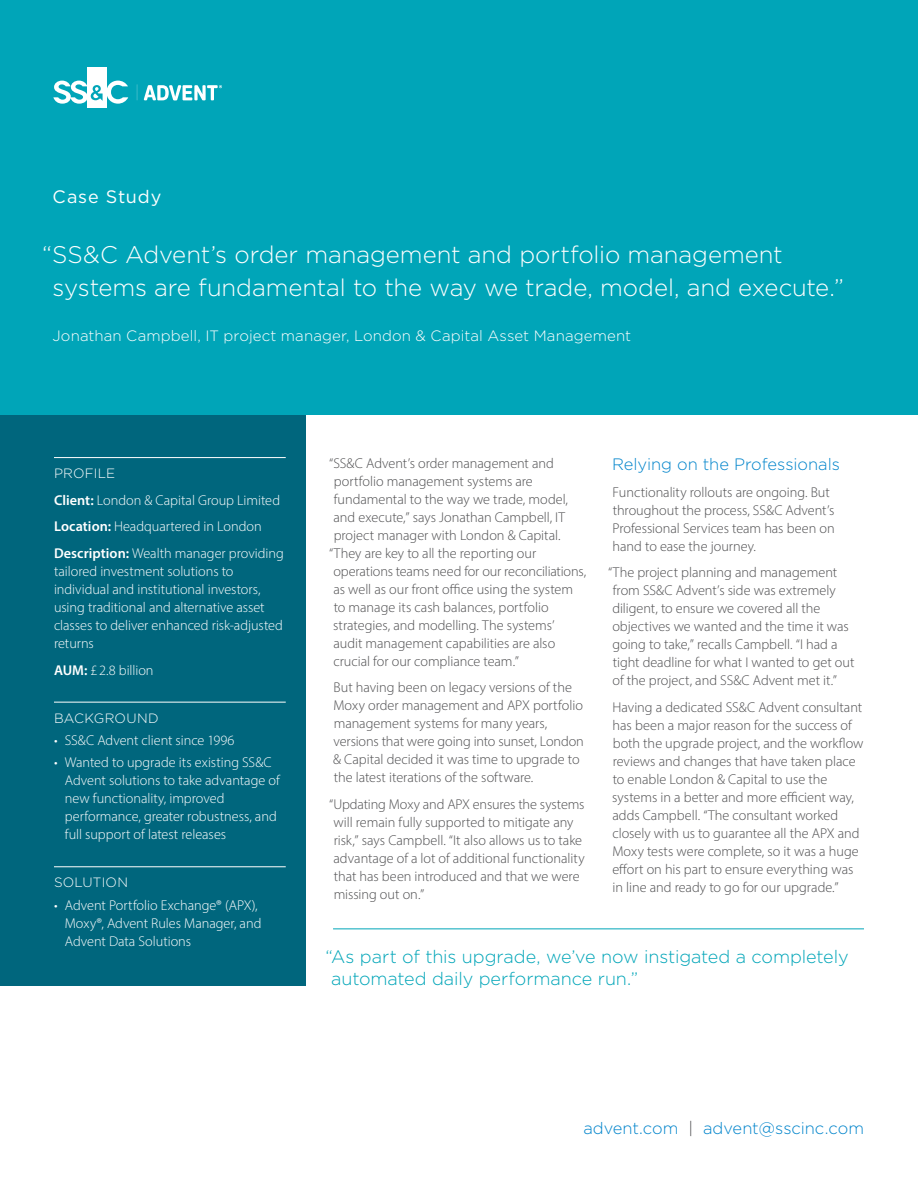
<style>
.page{position:relative;width:918px;height:1188px;background:#fff}
.page>*{position:absolute;margin:0;border:0;box-sizing:border-box;transform-origin:0 0}
.t1{font:300 24px/33px "Gotham";letter-spacing:-.005em;color:#fff}
.t2{font:300 18px/22.5px "Gotham";letter-spacing:-.005em;color:#00a5b8}
.t3{font:18px "Gotham";letter-spacing:.045em;color:#fff}
.t4{font:300 16.5px "Gotham";letter-spacing:-.005em;color:#0084cb}
.t5{font:300 15px "Gotham";letter-spacing:.01em;color:#fff}
.t6{font:300 14.25px/18px "Myriad Pro";letter-spacing:-.005em;color:#4d4d4f}
.t7{font:300 14.25px/18px "Myriad Pro";letter-spacing:-.005em;color:#fff}
.t8{font:300 13.5px "Gotham";letter-spacing:.015em;color:#fff}
.s1{font-weight:600}
.s2{color:#4d4d4f}
</style>
<div class="page">
<div style="left:0;top:0;width:918px;height:415px;background:#00a5b8"></div>
<svg style="left:137px;top:84px;width:1px;height:16px"></svg>
<div style="left:88px;top:68px;width:19px;height:40px;background:#fff"></div>
<svg style="left:53px;top:81px;width:75px;height:23px"></svg>
<svg style="left:144px;top:85px;width:78px;height:15px"></svg>
<hr style="left:333px;top:928px;width:531px;height:1px;background:#00a5b8">
<div style="left:0;top:415px;width:306px;height:571px;background:#00667d"></div>
<hr style="left:54px;top:457px;width:232px;height:1px;background:#fff">
<hr style="left:54px;top:702px;width:232px;height:1px;background:#fff">
<hr style="left:54px;top:866px;width:232px;height:1px;background:#fff">
<p class="t3" style="left:52px;top:186px;width:110px">Case Study</p>
<h1 class="t1" style="left:52px;top:238px;width:793px;text-indent:-10px">“SS&amp;C Advent’s order management and portfolio management systems are fundamental to the way we trade, model, and execute.”</h1>
<p class="t5" style="left:52px;top:327px;width:580px">Jonathan Campbell, IT project manager, London &amp; Capital Asset Management</p>
<p class="t8" style="left:54px;top:465px;width:63px">PROFILE</p>
<p class="t7" style="left:54px;top:487px;width:231px;line-height:26.7px"><span class="s1">Client:</span> London &amp; Capital Group Limited<br><span class="s1">Location:</span> Headquartered in London<br><span class="s1">Description:</span> Wealth manager providing</p>
<p class="t7" style="left:54px;top:562px;width:231px">tailored investment solutions to individual and institutional investors, using traditional and alternative asset classes to deliver enhanced risk-adjusted returns</p>
<p class="t7" style="left:54px;top:661px;width:101px"><span class="s1">AUM:</span> £ 2.8 billion</p>
<p class="t8" style="left:54px;top:709px;width:106px">BACKGROUND</p>
<p class="t7" style="left:54px;top:731px;width:182px">• SS&amp;C Advent client since 1996</p>
<p class="t7" style="left:65px;top:754px;width:217px;text-indent:-11px">• Wanted to upgrade its existing SS&amp;C Advent solutions to take advantage of new functionality, improved performance, greater robustness, and full support of latest releases</p>
<p class="t8" style="left:54px;top:874px;width:76px">SOLUTION</p>
<p class="t7" style="left:65px;top:896px;width:198px;text-indent:-11px">• Advent Portfolio Exchange® (APX),<br>Moxy®, Advent Rules Manager, and<br>Advent Data Solutions</p>
<p class="t6" style="left:329px;top:454px;width:226px">“SS&amp;C Advent’s order management and</p>
<p class="t6" style="left:334px;top:472px;width:201px">portfolio management systems are</p>
<p class="t6" style="left:334px;top:490px;width:236px">fundamental to the way we trade, model,</p>
<p class="t6" style="left:333px;top:508px;width:233px">and execute,” says Jonathan Campbell, IT</p>
<p class="t6" style="left:334px;top:526px;width:228px">project manager with London &amp; Capital.</p>
<p class="t6" style="left:329px;top:544px;width:209px">“They are key to all the reporting our</p>
<p class="t6" style="left:333px;top:562px;width:254px">operations teams need for our reconciliations,</p>
<p class="t6" style="left:333px;top:580px;width:241px">as well as our front office using the system</p>
<p class="t6" style="left:334px;top:598px;width:216px">to manage its cash balances, portfolio</p>
<p class="t6" style="left:333px;top:616px;width:223px">strategies, and modelling. The systems’</p>
<p class="t6" style="left:333px;top:634px;width:223px">audit management capabilities are also</p>
<p class="t6" style="left:333px;top:652px;width:187px">crucial for our compliance team.”</p>
<p class="t6" style="left:333px;top:678px;width:252px">But having been on legacy versions of the Moxy order management and APX portfolio management systems for many years, versions that were going into sunset, London &amp; Capital decided it was time to upgrade to the latest iterations of the software.</p>
<p class="t6" style="left:329px;top:795px;width:257px">“Updating Moxy and APX ensures the systems will remain fully supported to mitigate any risk,” says Campbell. “It also allows us to take advantage of a lot of additional functionality that has been introduced and that we were missing out on.”</p>
<p class="t4" style="left:612px;top:454px;width:229px">Relying on the Professionals</p>
<p class="t6" style="left:613px;top:483px;width:224px">Functionality rollouts are ongoing. But throughout the process, SS&amp;C Advent’s Professional Services team has been on hand to ease the journey.</p>
<p class="t6" style="left:608px;top:563px;width:248px">“The project planning and management from SS&amp;C Advent’s side was extremely diligent, to ensure we covered all the objectives we wanted and the time it was going to take,” recalls Campbell. “I had a tight deadline for what I wanted to get out of the project, and SS&amp;C Advent met it.”</p>
<p class="t6" style="left:612px;top:698px;width:253px">Having a dedicated SS&amp;C Advent consultant has been a major reason for the success of both the upgrade project, and the workflow reviews and changes that have taken place to enable London &amp; Capital to use the systems in a better and more efficient way, adds Campbell. “The consultant worked closely with us to guarantee all the APX and Moxy tests were complete, so it was a huge effort on his part to ensure everything was in line and ready to go for our upgrade.”</p>
<p class="t2" style="left:331px;top:945px;width:519px;text-indent:-6px">“As part of this upgrade, we’ve now instigated a completely automated daily performance run.”</p>
<p class="t4" style="left:583px;top:1118px;width:282px">advent.com <span class="s2">|</span> advent@sscinc.com</p>
</div>
